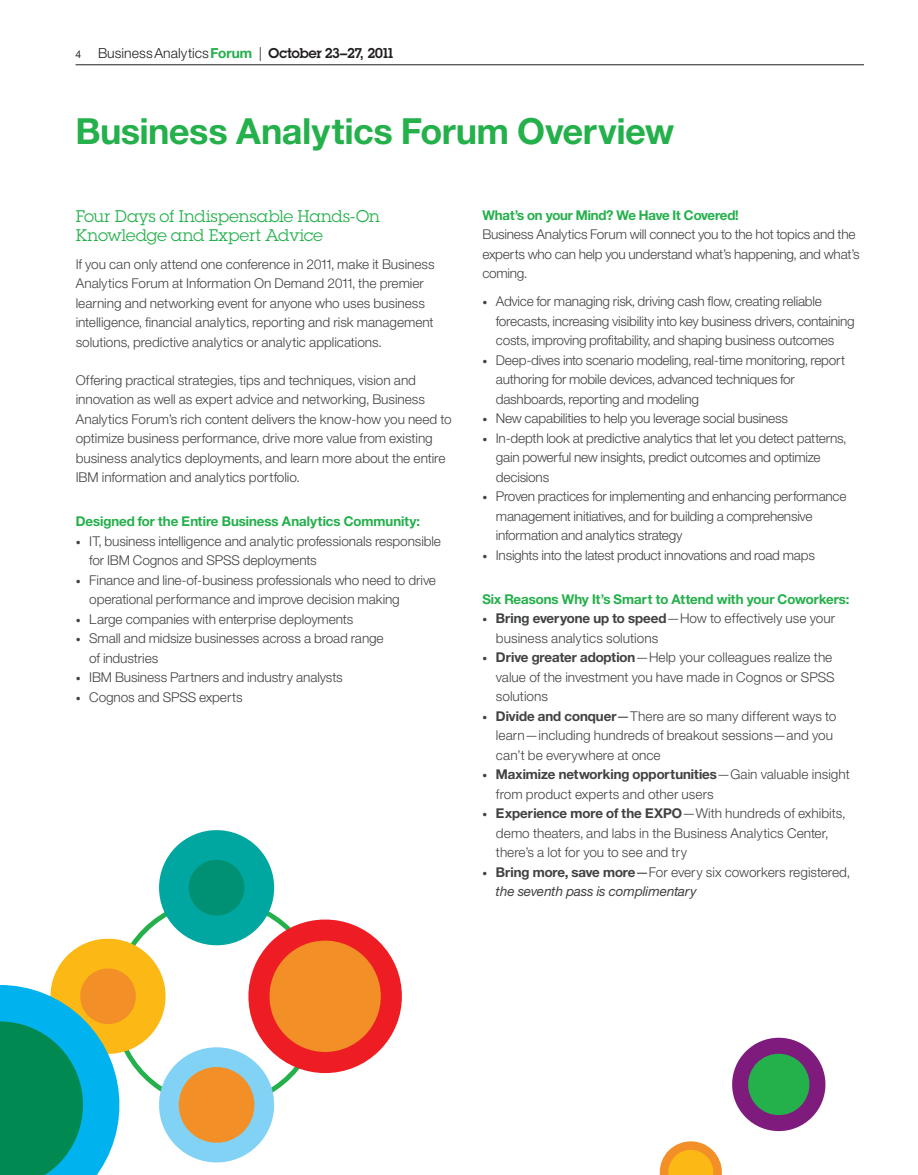
<style>
.page{position:relative;width:918px;height:1175px;background:#fff}
.page>*{position:absolute;margin:0;border:0;box-sizing:border-box;transform-origin:0 0}
.t1{font:700 36px "Helv Neuefor IBM";color:#24b04b}
.t2{font:16.5px/19.5px "Lubalinfor IBM";letter-spacing:-.005em;color:#24b04b}
.t3{font:300 13.8px "Helv Neuefor IBM";color:#231f20}
.t4{font:300 13.5px/19.5px "Helv Neuefor IBM";letter-spacing:-.01em;color:#414243}
.t5{font:700 13.5px "Helv Neuefor IBM";color:#24b04b}
.s1{font-weight:400;font-size:10.5px}
.s2{font-weight:700;color:#24b04b}
.s3{font-family:"Lubalinfor IBM";font-weight:600}
.s4{font-size:9.75px}
.s5{font-weight:700;font-size:9.75px}
.s6{font-weight:700}
.s7{font-weight:400}
.s8{font-weight:400;font-style:italic}
</style>
<div class="page">
<hr style="left:76px;top:64px;width:788px;height:1px;background:#231f20">
<svg style="left:0;top:830px;width:402px;height:344px"></svg>
<svg style="left:659px;top:1037px;width:167px;height:137px"></svg>
<p class="t3" style="left:76px;top:45px;width:319px"><span class="s1">4</span> BusinessAnalytics<span class="s2">Forum</span> | <span class="s3">October 23–27, 2011</span></p>
<h1 class="t1" style="left:76px;top:109px;width:600px">Business Analytics Forum Overview</h1>
<p class="t2" style="left:76px;top:206px;width:306px">Four Days of Indispensable Hands-On<br>Knowledge and Expert Advice</p>
<p class="t4" style="left:76px;top:254px;width:361px">If you can only attend one conference in 2011, make it Business Analytics Forum at Information On Demand 2011, the premier learning and networking event for anyone who uses business intelligence, financial analytics, reporting and risk management solutions, predictive analytics or analytic applications.</p>
<p class="t4" style="left:76px;top:370px;width:377px">Offering practical strategies, tips and techniques, vision and innovation as well as expert advice and networking, Business Analytics Forum’s rich content delivers the know-how you need to optimize business performance, drive more value from existing business analytics deployments, and learn more about the entire IBM information and analytics portfolio.</p>
<p class="t5" style="left:76px;top:513px;width:346px">Designed for the Entire Business Analytics Community:</p>
<p class="t4" style="left:89px;top:531px;width:353px;text-indent:-14px"><span class="s4">•</span> IT, business intelligence and analytic professionals responsible for IBM Cognos and SPSS deployments</p>
<p class="t4" style="left:89px;top:570px;width:348px;text-indent:-14px"><span class="s4">•</span> Finance and line-of-business professionals who need to drive operational performance and improve decision making</p>
<p class="t4" style="left:76px;top:609px;width:279px"><span class="s4">•</span> Large companies with enterprise deployments</p>
<p class="t4" style="left:89px;top:628px;width:296px;text-indent:-14px"><span class="s4">•</span> Small and midsize businesses across a broad range of industries</p>
<p class="t4" style="left:76px;top:667px;width:269px"><span class="s4">•</span> IBM Business Partners and industry analysts</p>
<p class="t4" style="left:76px;top:687px;width:168px"><span class="s4">•</span> Cognos and SPSS experts</p>
<p class="t5" style="left:482px;top:207px;width:258px">What’s on your Mind? We Have It Covered!</p>
<p class="t4" style="left:482px;top:225px;width:379px">Business Analytics Forum will connect you to the hot topics and the experts who can help you understand what’s happening, and what’s coming.</p>
<p class="t4" style="left:496px;top:291px;width:360px;text-indent:-14px"><span class="s4">•</span> Advice for managing risk, driving cash flow, creating reliable forecasts, increasing visibility into key business drivers, containing costs, improving profitability, and shaping business outcomes</p>
<p class="t4" style="left:496px;top:350px;width:351px;text-indent:-14px"><span class="s4">•</span> Deep-dives into scenario modeling, real-time monitoring, report authoring for mobile devices, advanced techniques for dashboards, reporting and modeling</p>
<p class="t4" style="left:482px;top:408px;width:307px"><span class="s4">•</span> New capabilities to help you leverage social business</p>
<p class="t4" style="left:496px;top:428px;width:352px;text-indent:-14px"><span class="s4">•</span> In-depth look at predictive analytics that let you detect patterns, gain powerful new insights, predict outcomes and optimize decisions</p>
<p class="t4" style="left:496px;top:486px;width:352px;text-indent:-14px"><span class="s4">•</span> Proven practices for implementing and enhancing performance management initiatives, and for building a comprehensive information and analytics strategy</p>
<p class="t4" style="left:482px;top:545px;width:334px"><span class="s4">•</span> Insights into the latest product innovations and road maps</p>
<p class="t5" style="left:482px;top:590px;width:368px">Six Reasons Why It’s Smart to Attend with your Coworkers:</p>
<p class="t4" style="left:496px;top:608px;width:341px;text-indent:-14px"><span class="s5">•</span> <span class="s6">Bring everyone up to speed</span>—How to effectively use your business analytics solutions</p>
<p class="t4" style="left:496px;top:647px;width:340px;text-indent:-14px"><span class="s5">•</span> <span class="s6">Drive greater adoption</span>—Help your colleagues realize the value of the investment you have made in Cognos or SPSS solutions</p>
<p class="t4" style="left:496px;top:706px;width:342px;text-indent:-14px"><span class="s5">•</span> <span class="s6">Divide and conquer</span><span class="s7">—</span>There are so many different ways to learn—including hundreds of breakout sessions—and you can’t be everywhere at once</p>
<p class="t4" style="left:496px;top:764px;width:355px;text-indent:-14px"><span class="s5">•</span> <span class="s6">Maximize networking opportunities</span>—Gain valuable insight from product experts and other users</p>
<p class="t4" style="left:496px;top:803px;width:351px;text-indent:-14px"><span class="s5">•</span> <span class="s6">Experience more of the EXPO</span>—With hundreds of exhibits, demo theaters, and labs in the Business Analytics Center, there’s a lot for you to see and try</p>
<p class="t4" style="left:496px;top:862px;width:355px;text-indent:-14px"><span class="s5">•</span> <span class="s6">Bring more, save more</span><span class="s7">—</span>For every six coworkers registered, <span class="s8">the seventh pass is complimentary</span></p>
</div>
